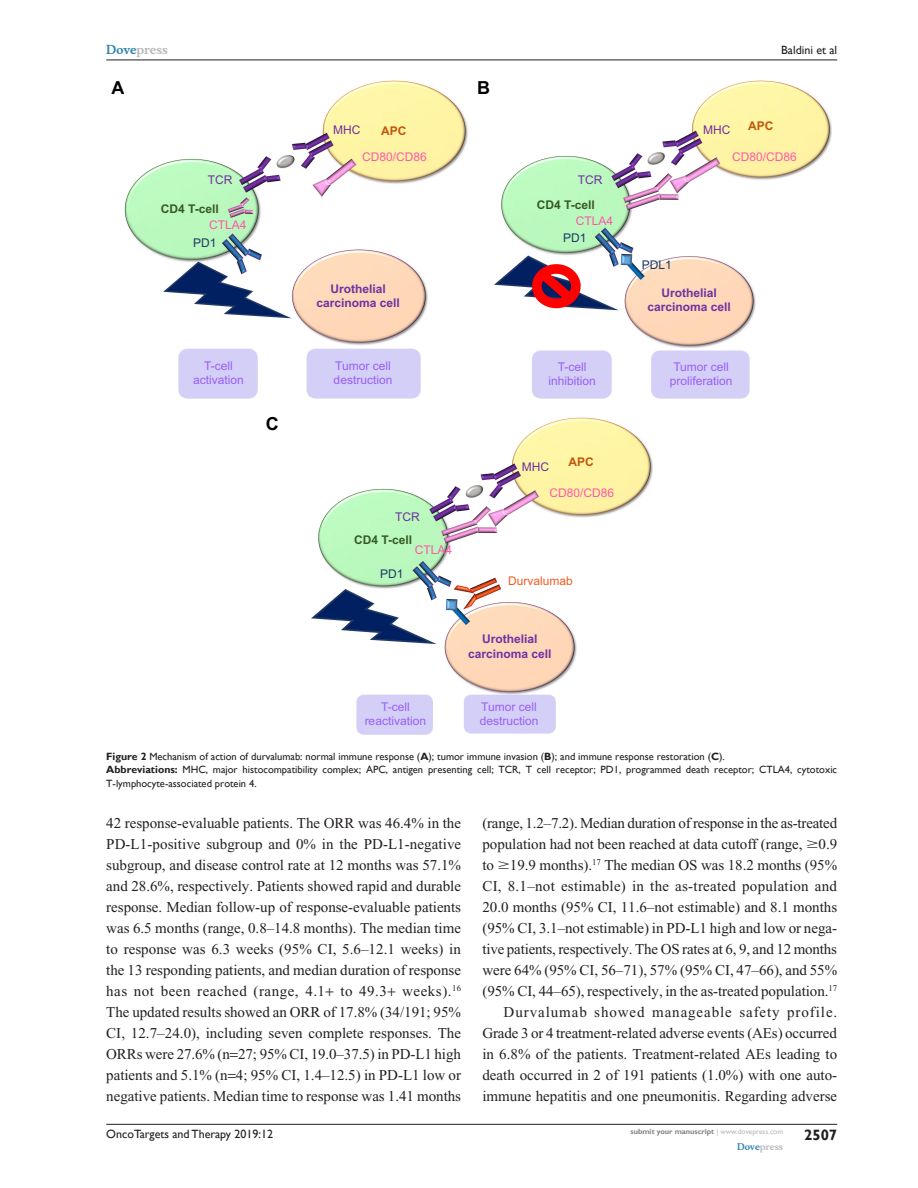
<style>
.page{position:relative;width:918px;height:1188px;background:#fff}
.page>*{position:absolute;margin:0;border:0;box-sizing:border-box;transform-origin:0 0}
.t1{font:700 18px "Arial";color:#000}
.Tx{font:15px/21px "Times New Roman";color:#231f20;text-align:justify}
.t2{font:700 15px "Gill Sans";color:#231f20}
.t3{font:12px/14.4px "Arial";color:#995ff6;text-align:center}
.t4{font:700 12px/14.4px "Arial";color:#7030a2;text-align:center}
.t5{font:12px/17.5px "Arial";color:#ff57ac}
.t6{font:12px "Gill Sans";color:#231f20}
.t7{font:700 12px "Arial";color:#375a24}
.t8{font:12px "Arial";color:#7030a0}
.t9{font:12px "Arial";color:#f05d23}
.t10{font:700 12px "Musee";color:#b8b9bc}
.t11{font:700 12px "Arial";color:#c1570d}
.t12{font:12px "Arial";color:#203864}
.FigSNRI{font:10.5px/13.5px "Gill Sans";color:#231f20}
.FigC{font:10.5px "Gill Sans";color:#231f20}
.t13{font:700 9px "Musee";color:#b8b9bc}
.t14{font:700 7.5px "Gill Sans";color:#808285}
.s1{color:#3485ae}
.s2{color:#203864}
.s3{font-weight:700}
.s4{font-family:"Mathematical Pi One"}
.s5{font-weight:400;color:#b8b9bc}
</style>
<div class="page">
<hr style="left:106px;top:1124px;width:731px;height:1px;background:#231f20">
<hr style="left:106px;top:60px;width:731px;height:1px;background:#231f20">
<img style="left:125px;top:81px;width:343px;height:317px">
<img style="left:495px;top:81px;width:337px;height:317px">
<img style="left:312px;top:417px;width:341px;height:318px">
<p class="t10" style="left:106px;top:43px;width:63px"><span class="s1">Dove</span>press</p>
<p class="t1" style="left:112px;top:75px;width:14px">A</p>
<p class="t8" style="left:333px;top:122px;width:29px">MHC</p>
<p class="t11" style="left:381px;top:123px;width:27px">APC</p>
<p class="t8" style="left:208px;top:172px;width:26px">TCR</p>
<p class="t7" style="left:161px;top:201px;width:60px">CD4 T-cell</p>
<p class="t5" style="left:193px;top:217px;width:55px;text-indent:16px">CTLA4<br><span class="s2">PD1</span></p>
<p class="t5" style="left:362px;top:148px;width:66px">CD80/CD86</p>
<p class="t4" style="left:317px;top:282px;width:85px">Urothelial carcinoma cell</p>
<p class="t3" style="left:193px;top:359px;width:52px">T-cell activation</p>
<p class="t3" style="left:334px;top:359px;width:60px;text-align:left">Tumor cell destruction</p>
<p class="t1" style="left:266px;top:412px;width:14px">C</p>
<p class="t8" style="left:395px;top:509px;width:26px">TCR</p>
<p class="t7" style="left:354px;top:532px;width:60px">CD4 T-cell</p>
<p class="t5" style="left:415px;top:541px;width:39px">CTLA4</p>
<p class="t12" style="left:380px;top:566px;width:25px">PD1</p>
<p class="t1" style="left:477px;top:75px;width:14px">B</p>
<p class="t6" style="left:781px;top:43px;width:58px">Baldini et al</p>
<p class="t8" style="left:703px;top:122px;width:29px">MHC</p>
<p class="t11" style="left:748px;top:118px;width:27px">APC</p>
<p class="t8" style="left:578px;top:172px;width:26px">TCR</p>
<p class="t7" style="left:537px;top:197px;width:60px">CD4 T-cell</p>
<p class="t5" style="left:563px;top:213px;width:52px;line-height:16.5px;text-indent:13px">CTLA4<br><span class="s2">PD1</span></p>
<p class="t12" style="left:642px;top:256px;width:32px">PDL1</p>
<p class="t5" style="left:732px;top:148px;width:66px">CD80/CD86</p>
<p class="t4" style="left:647px;top:286px;width:85px">Urothelial carcinoma cell</p>
<p class="t3" style="left:548px;top:360px;width:49px">T-cell inhibition</p>
<p class="t3" style="left:670px;top:360px;width:64px;text-align:left">Tumor cell proliferation</p>
<p class="t8" style="left:522px;top:459px;width:29px">MHC</p>
<p class="t11" style="left:569px;top:454px;width:27px">APC</p>
<p class="t5" style="left:549px;top:485px;width:66px">CD80/CD86</p>
<p class="t9" style="left:508px;top:572px;width:66px">Durvalumab</p>
<p class="t4" style="left:468px;top:632px;width:85px">Urothelial carcinoma cell</p>
<p class="t3" style="left:365px;top:700px;width:63px">T-cell reactivation</p>
<p class="t3" style="left:480px;top:700px;width:60px;text-align:left">Tumor cell destruction</p>
<p class="FigC" style="left:106px;top:750px;width:620px"><span class="s3">Figure 2</span> Mechanism of action of durvalumab: normal immune response (<span class="s3">A</span>); tumor immune invasion (<span class="s3">B</span>); and immune response restoration (<span class="s3">C</span>).</p>
<p class="FigSNRI" style="left:106px;top:763px;width:732px"><span class="s3">Abbreviations:</span> MHC, major histocompatibility complex; APC, antigen presenting cell; TCR, T cell receptor; PD1, programmed death receptor; CTLA4, cytotoxic<br>T-lymphocyte-associated protein 4.</p>
<p class="Tx" style="left:106px;top:812px;width:357px">42 response-evaluable patients. The ORR was 46.4% in the PD-L1-positive subgroup and 0% in the PD-L1-negative subgroup, and disease control rate at 12 months was 57.1% and 28.6%, respectively. Patients showed rapid and durable response. Median follow-up of response-evaluable patients was 6.5 months (range, 0.8–14.8 months). The median time to response was 6.3 weeks (95% CI, 5.6–12.1 weeks) in the 13 responding patients, and median duration of response has not been reached (range, 4.1 to 49.3 weeks).<sup>16<br></sup>The updated results showed an ORR of 17.8% (34/191; 95% CI, 12.7–24.0), including seven complete responses. The ORRs were 27.6% (n 27; 95% CI, 19.0–37.5) in PD-L1 high patients and 5.1% (n 4; 95% CI, 1.4–12.5) in PD-L1 low or negative patients. Median time to response was 1.41 months</p>
<p class="Tx" style="left:482px;top:812px;width:356px">(range, 1.2–7.2). Median duration of response in the as-treated population had not been reached at data cutoff (range, <span class="s4">$</span>0.9 to <span class="s4">$</span>19.9 months).<sup>17</sup> The median OS was 18.2 months (95% CI, 8.1–not estimable) in the as-treated population and 20.0 months (95% CI, 11.6–not estimable) and 8.1 months (95% CI, 3.1–not estimable) in PD-L1 high and low or nega&shy;tive patients, respectively. The OS rates at 6, 9, and 12 months were 64% (95% CI, 56–71), 57% (95% CI, 47–66), and 55% (95% CI, 44–65), respectively, in the as-treated population.<sup>17</sup></p>
<p class="Tx" style="left:482px;top:1001px;width:356px;text-indent:21px">Durvalumab showed manageable safety profile.<br>Grade 3 or 4 treatment-related adverse events (AEs) occurred in 6.8% of the patients. Treatment-related AEs leading to death occurred in 2 of 191 patients (1.0%) with one auto&shy;immune hepatitis and one pneumonitis. Regarding adverse</p>
<p class="t6" style="left:106px;top:1127px;width:168px">OncoTargets and Therapy 2019:12</p>
<p class="t14" style="left:631px;top:1127px;width:154px">submit your manuscript <span class="s5">| www.dovepress.com</span></p>
<p class="t13" style="left:737px;top:1141px;width:48px"><span class="s1">Dove</span>press</p>
<p class="t2" style="left:804px;top:1126px;width:35px">2507</p>
</div>
